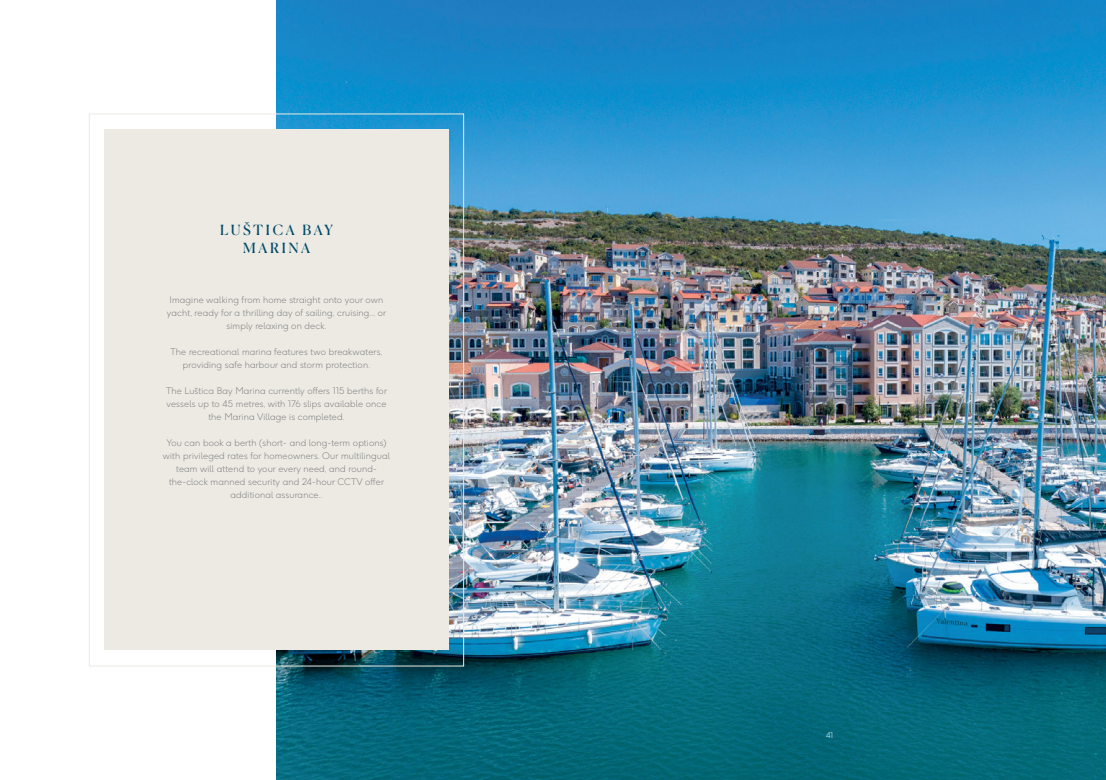
<style>
.page{position:relative;width:1106px;height:780px;background:#fff}
.page>*{position:absolute;margin:0;border:0;box-sizing:border-box;transform-origin:0 0}
.t1{font:14px/18px "Canela";letter-spacing:.185em;color:#004968;text-align:center}
.t2{font:300 9px/13px "F37 Ginger Pro";letter-spacing:.02em;color:#77787b;text-align:center}
.t3{font:300 8px "F37 Ginger Pro";color:#fff}
</style>
<div class="page">
<img style="left:276px;top:0;width:830px;height:780px">
<div style="left:104px;top:130px;width:345px;height:520px;background:#eceae3"></div>
<h1 class="t1" style="left:220px;top:220px;width:114px">LUŠTICA BAY<br>MARINA</h1>
<p class="t2" style="left:167px;top:293px;width:221px">Imagine walking from home straight onto your own yacht, ready for a thrilling day of sailing, cruising… or simply relaxing on deck.</p>
<p class="t2" style="left:171px;top:345px;width:213px">The recreational marina features two breakwaters, providing safe harbour and storm protection.</p>
<p class="t2" style="left:166px;top:384px;width:222px">The Luštica Bay Marina currently offers 115 berths for vessels up to 45 metres, with 176 slips available once the Marina Village is completed.</p>
<p class="t2" style="left:163px;top:436px;width:229px">You can book a berth (short- and long-term options) with privileged rates for homeowners. Our multilingual team will attend to your every need, and round&shy;the-clock manned security and 24-hour CCTV offer additional assurance..</p>
<p class="t3" style="left:826px;top:730px;width:9px">41</p>
</div>
